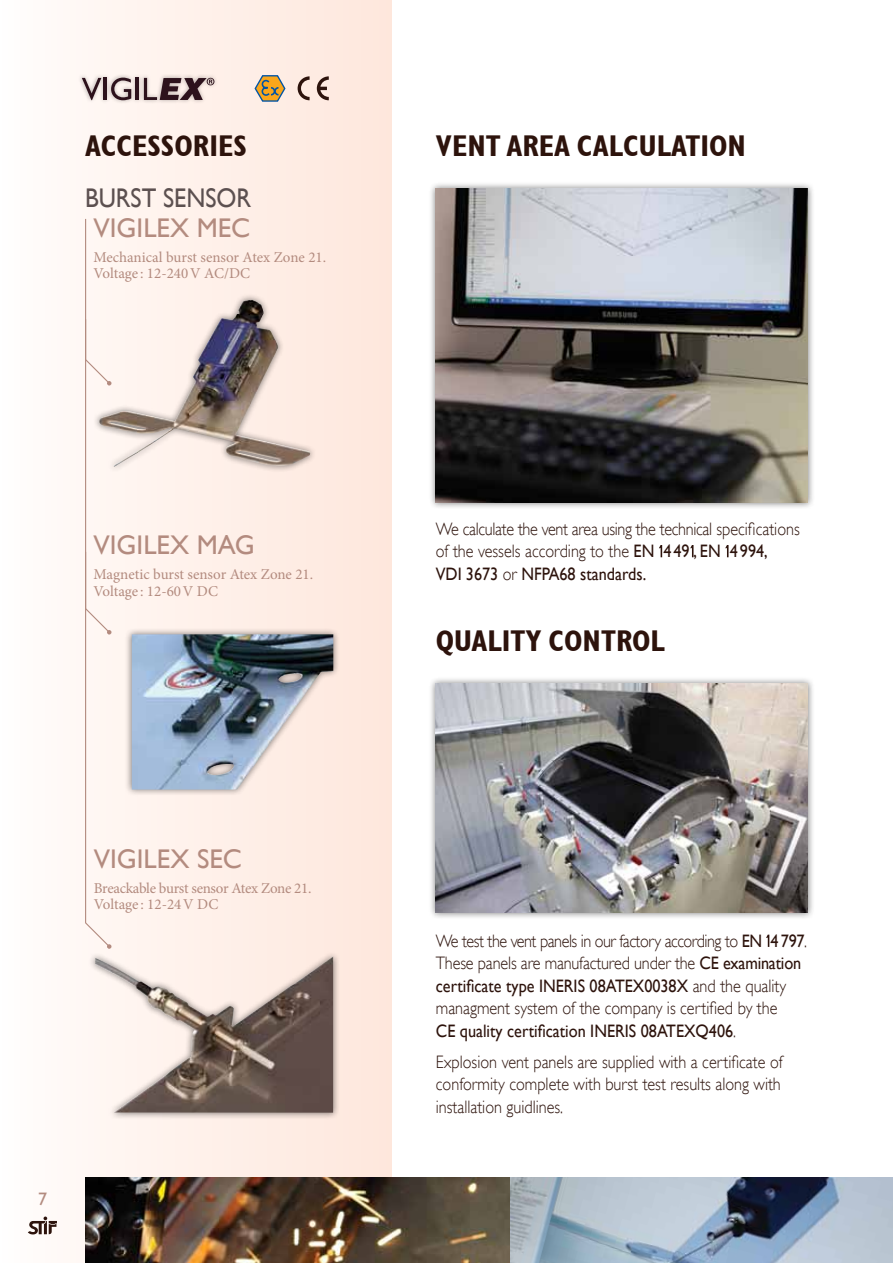
<style>
.page{position:relative;width:893px;height:1263px;background:#fff}
.page>*{position:absolute;margin:0;border:0;box-sizing:border-box;transform-origin:0 0}
.t1{font:700 condensed 30px "Gill Sans";color:#2d130c}
.t2{font:27px "Gill Sans";color:#b38b7f}
.t3{font:27px "Gill Sans";color:#5c5050;scale:.9 1}
.t4{font:300 18px/22.5px "Gill Sans";color:#2d130c;scale:.9 1}
.t5{font:300 18px/22.5px "Gill Sans";letter-spacing:-.03em;color:#2d130c;scale:.9 1}
.t6{font:18px "Gill Sans";color:#b38b7f}
.t7{font:15px/16.5px "Minion Pro";letter-spacing:-.005em;color:#b38b7f}
.s1{font-weight:400}
</style>
<div class="page">
<div style="left:0;top:0;width:391px;height:1263px;background:linear-gradient(to right,#fffdfc,#fee6db)"></div>
<svg style="left:0;top:798px;width:1px;height:284px"></svg>
<div style="left:428px;top:181px;width:387px;height:328px;background:#000;opacity:.5"></div>
<img style="left:436px;top:189px;width:372px;height:313px">
<div style="left:428px;top:676px;width:387px;height:244px;background:#000;opacity:.5"></div>
<img style="left:436px;top:684px;width:372px;height:229px">
<div style="left:92px;top:293px;width:225px;height:180px;background:#000;opacity:.5"></div>
<img style="left:111px;top:300px;width:199px;height:167px">
<div style="left:88px;top:950px;width:252px;height:170px;background:#000;opacity:.5"></div>
<img style="left:95px;top:956px;width:238px;height:157px">
<div style="left:124px;top:627px;width:216px;height:169px;background:#000;opacity:.5"></div>
<img style="left:132px;top:634px;width:201px;height:155px">
<img style="left:85px;top:1178px;width:425px;height:85px">
<svg style="left:84px;top:218px;width:27px;height:731px"></svg>
<img style="left:510px;top:1178px;width:383px;height:85px">
<svg style="left:254px;top:75px;width:32px;height:27px"></svg>
<svg style="left:298px;top:76px;width:12px;height:24px"></svg>
<svg style="left:317px;top:76px;width:12px;height:24px"></svg>
<svg style="left:659px;top:545px;width:3px;height:12px"></svg>
<svg style="left:690px;top:545px;width:3px;height:12px"></svg>
<svg style="left:725px;top:545px;width:3px;height:12px"></svg>
<svg style="left:766px;top:935px;width:3px;height:12px"></svg>
<svg style="left:28px;top:1216px;width:29px;height:18px"></svg>
<div style="left:77px;top:73px;width:142px;height:32px;background:#000;opacity:.3"></div>
<svg style="left:82px;top:78px;width:19px;height:22px"></svg>
<hr style="left:104px;top:78px;width:3px;height:22px;background:#2d121c">
<svg style="left:111px;top:78px;width:20px;height:22px"></svg>
<hr style="left:136px;top:78px;width:3px;height:22px;background:#2d121c">
<svg style="left:144px;top:78px;width:70px;height:22px;background:#927f81"></svg>
<h1 class="t1" style="left:85px;top:128px;width:163px">ACCESSORIES</h1>
<h1 class="t1" style="left:436px;top:128px;width:33px">VENT</h1>
<h1 class="t1" style="left:506px;top:128px;width:17px">AREA</h1>
<h1 class="t1" style="left:577px;top:128px;width:16px">CALC</h1>
<h1 class="t1" style="left:639px;top:128px;width:34px">ULATION</h1>
<h2 class="t3" style="left:85px;top:182px;width:186px">BURST SENSOR</h2>
<h2 class="t2" style="left:94px;top:212px;width:66px">Vigilex</h2>
<h2 class="t2" style="left:197px;top:212px;width:53px">MEC</h2>
<p class="t7" style="left:94px;top:249px;width:234px">Mechanical burst sensor Atex Zone 21.<br>Voltage : 12-240V AC/DC</p>
<h2 class="t2" style="left:94px;top:529px;width:66px">Vigilex</h2>
<h2 class="t2" style="left:197px;top:529px;width:59px">MAG</h2>
<p class="t7" style="left:94px;top:566px;width:221px">Magnetic burst sensor Atex Zone 21.<br>Voltage : 12-60V DC</p>
<h2 class="t2" style="left:94px;top:842px;width:66px">Vigilex</h2>
<h2 class="t2" style="left:197px;top:842px;width:46px">SEC</h2>
<p class="t7" style="left:94px;top:879px;width:219px">Breackable burst sensor Atex Zone 21.<br>Voltage : 12-24V DC</p>
<p class="t6" style="left:38px;top:1189px;width:10px">7</p>
<p class="t4" style="left:436px;top:517px;width:406px">We calculate the vent area using the technical specifications of the vessels according to the <span class="s1">EN 449 , EN 4994,<br>VDI 3673</span> or <span class="s1">NFPA68 standards.</span></p>
<h1 class="t1" style="left:436px;top:623px;width:50px">QUALIT</h1>
<h1 class="t1" style="left:525px;top:623px;width:141px">Y CONTROL</h1>
<p class="t5" style="left:436px;top:930px;width:414px">We test the vent panels in our factory according to <span class="s1">EN 4 797</span>.<br>These panels are manufactured under the <span class="s1">CE examination certificate type Ineris</span></p>
<p class="t4" style="left:436px;top:975px;width:391px;text-indent:154px"><span class="s1">08ATEX0038X</span> and the quality managment system of the company is certified by the<br><span class="s1">CE quality certification IN ERIS 08ATEXQ406</span>.</p>
<p class="t4" style="left:436px;top:1051px;width:387px;text-align:justify">Explosion vent panels are supplied with a certificate of conformity complete with burst test results along with installation guidlines.</p>
</div>
